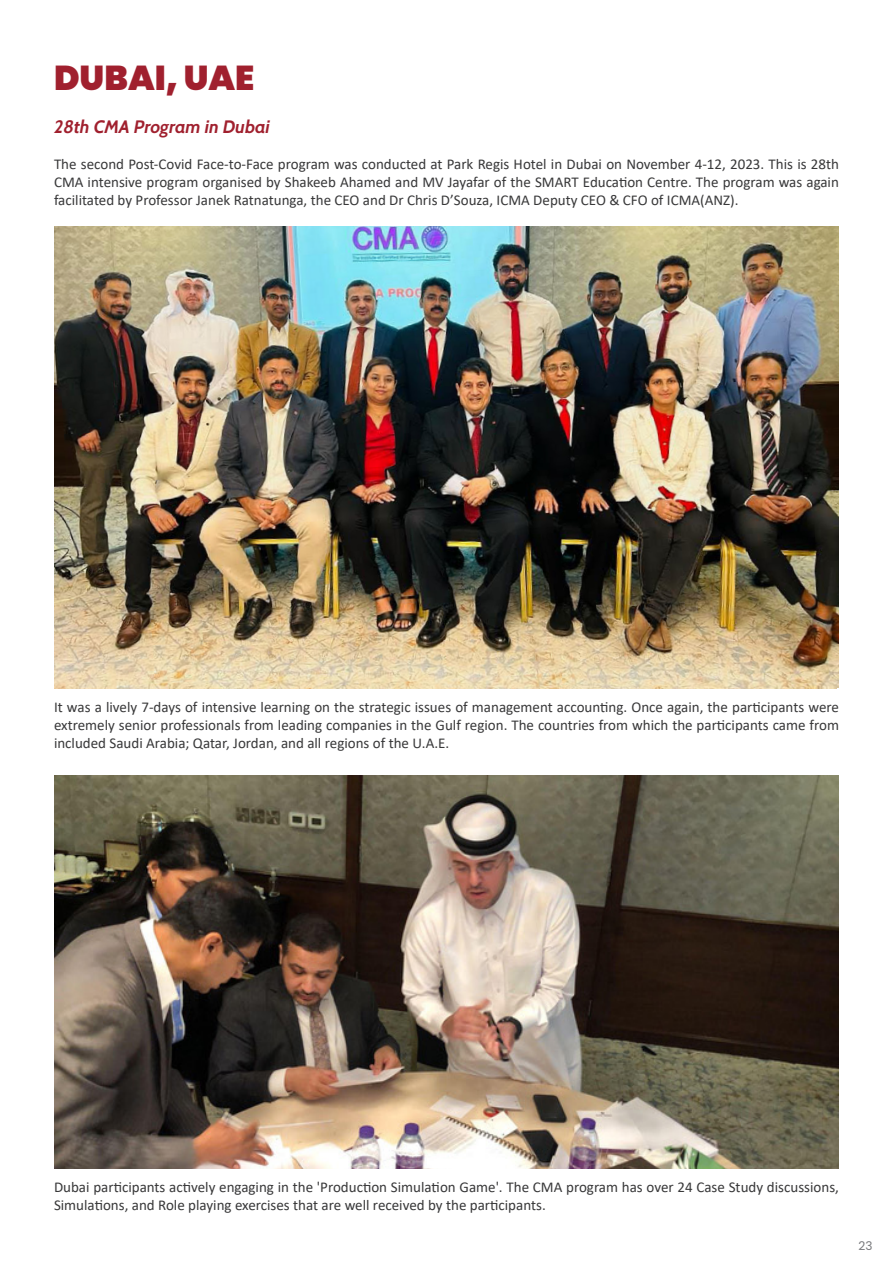
<style>
.page{position:relative;width:893px;height:1263px;background:#fff}
.page>*{position:absolute;margin:0;border:0;box-sizing:border-box;transform-origin:0 0}
.t1{font:900 34.5px "Poppins";color:#a0202e}
.t2{font:italic 700 18px "Cabin";color:#a0202e}
.t3{font:15px/18px "Calibri";color:#383839;text-align:justify}
.t4{font:12px "Poppins";color:#77787b}
</style>
<div class="page">
<img style="left:54px;top:226px;width:785px;height:463px">
<img style="left:54px;top:776px;width:785px;height:393px">
<h1 class="t1" style="left:54px;top:58px;width:202px">DUBAI, UAE</h1>
<p class="t2" style="left:54px;top:116px;width:217px">28th CMA Program in Dubai</p>
<p class="t3" style="left:54px;top:155px;width:786px">The second Post-Covid Face-to-Face program was conducted at Park Regis Hotel in Dubai on November 4-12, 2023. This is 28th CMA intensive program organised by Shakeeb Ahamed and MV Jayafar of the SMART Education Centre. The program was again facilitated by Professor Janek Ratnatunga, the CEO and Dr Chris D’Souza, ICMA Deputy CEO &amp; CFO of ICMA(ANZ).</p>
<p class="t3" style="left:54px;top:697px;width:786px">It was a lively 7-days of intensive learning on the strategic issues of management accounting. Once again, the participants were extremely senior professionals from leading companies in the Gulf region. The countries from which the participants came from included Saudi Arabia; Qatar, Jordan, and all regions of the U.A.E.</p>
<p class="t3" style="left:54px;top:1178px;width:786px">Dubai participants actively engaging in the 'Production Simulation Game'. The CMA program has over 24 Case Study discussions,<br>Simulations, and Role playing exercises that are well received by the participants.</p>
<p class="t4" style="left:859px;top:1239px;width:15px">23</p>
</div>
